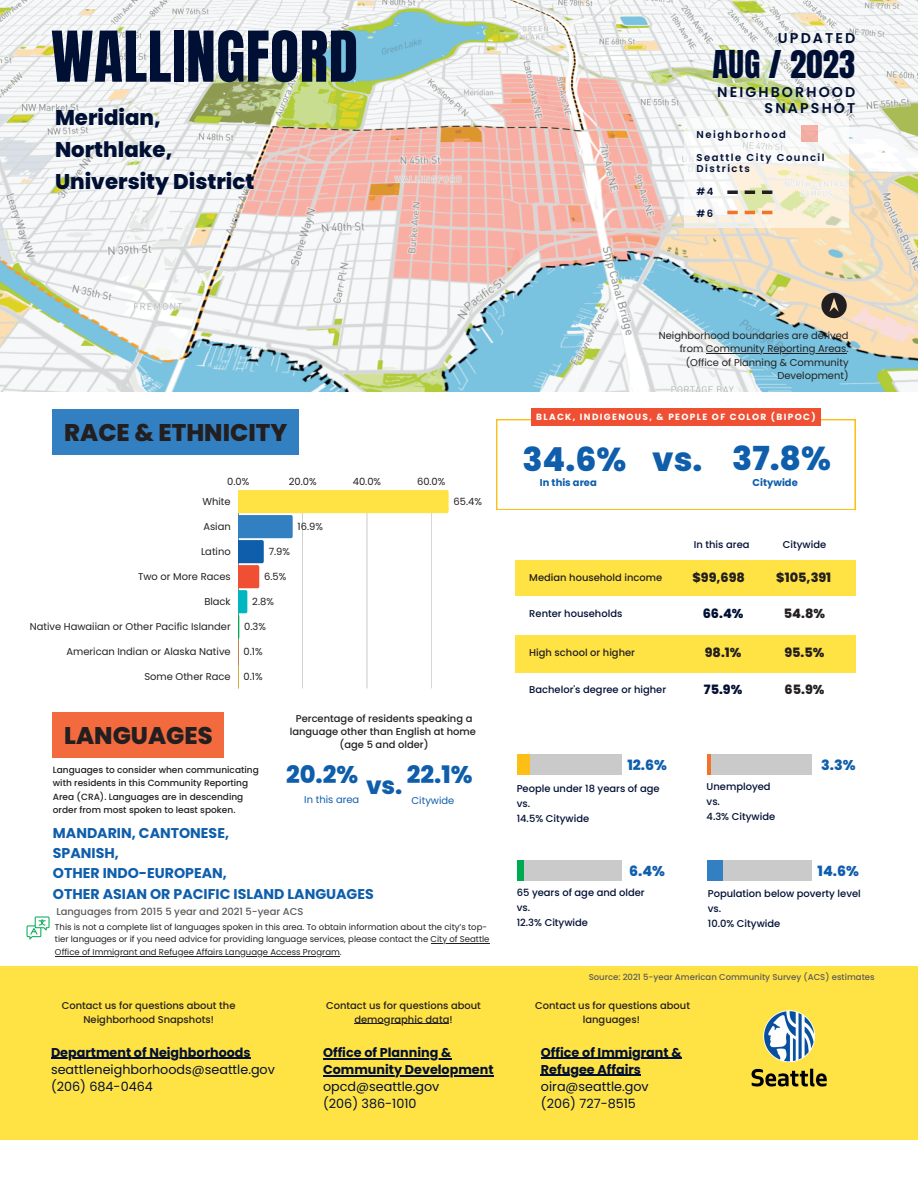
<style>
.page{position:relative;width:918px;height:1188px;background:#fff}
.page>*{position:absolute;margin:0;border:0;box-sizing:border-box;transform-origin:0 0}
.t1{font:59.55px "Anton";letter-spacing:.01em;color:#000f34}
.t2{font:800 33px "Poppins";color:#0e5eac}
.t3{font:32.55px "Anton";letter-spacing:.01em;color:#000f34}
.t4{font:800 24.15px "Poppins";color:#231f20}
.t5{font:800 24.15px "Poppins";color:#0e5eac}
.t6{font:800 21.3px "Poppins";color:#000f34}
.t7{font:700 14.1px "Poppins";color:#0e5eac}
.t8{font:600 14.1px/15.9px "Poppins";letter-spacing:.15em;color:#000f34;text-align:right}
.t9{font:800 14.1px "Poppins";color:#0e5eac}
.t10{font:800 12.9px "Poppins";color:#231f20}
.t11{font:800 12.9px "Poppins";color:#000f34}
.t12{font:12.75px/17px "Poppins";color:#000f34}
.t13{font:700 12.75px/17px "Poppins";color:#000f34}
.t14{font:600 10.05px/11.2px "Poppins";letter-spacing:.15em;color:#000f34}
.t15{font:9.9px/13.2px "Poppins";color:#231f20;text-align:right}
.t16{font:500 9.9px/13.2px "Poppins";color:#231f20;text-align:center}
.t17{font:500 9.9px "Poppins";color:#000f34}
.t18{font:500 9.9px "Poppins";color:#5b5b5b}
.t19{font:700 9.9px "Poppins";color:#0e5eac}
.t20{font:9.9px "Poppins";color:#0e5eac}
.t21{font:500 9px/13.5px "Poppins";color:#231f20}
.t22{font:700 9px "Poppins";letter-spacing:.15em;color:#fff}
.t23{font:8.55px/12.8px "Poppins";color:#231f20}
.t24{font:500 8.55px "Poppins";color:#5b5b5b}
</style>
<div class="page">
<svg style="left:238px;top:490px;width:211px;height:198px"></svg>
<svg style="left:496px;top:419px;width:360px;height:91px"></svg>
<div style="left:531px;top:409px;width:290px;height:17px;background:#ef4f33"></div>
<div style="left:515px;top:560px;width:341px;height:36px;background:#ffe344"></div>
<div style="left:515px;top:635px;width:341px;height:37px;background:#ffe344"></div>
<div style="left:517px;top:754px;width:105px;height:21px;background:#cacaca"></div>
<div style="left:517px;top:754px;width:13px;height:21px;background:#fdbe15"></div>
<div style="left:517px;top:860px;width:105px;height:21px;background:#cacaca"></div>
<div style="left:517px;top:860px;width:6px;height:21px;background:#00aa52"></div>
<div style="left:707px;top:754px;width:105px;height:21px;background:#cacaca"></div>
<hr style="left:707px;top:754px;width:4px;height:21px;background:#f37328">
<div style="left:707px;top:860px;width:105px;height:21px;background:#cacaca"></div>
<div style="left:707px;top:860px;width:15px;height:21px;background:#3280c2"></div>
<img style="left:0;top:0;width:918px;height:392px">
<svg style="left:820px;top:292px;width:28px;height:27px"></svg>
<hr style="left:706px;top:353px;width:141px;height:1px;background:#231f20">
<div style="left:53px;top:410px;width:246px;height:45px;background:#3280c2"></div>
<div style="left:53px;top:712px;width:171px;height:46px;background:#f26a3d"></div>
<svg style="left:684px;top:117px;width:165px;height:111px"></svg>
<div style="left:801px;top:125px;width:17px;height:17px;background:#f3afa3"></div>
<svg style="left:726px;top:191px;width:46px;height:3px"></svg>
<svg style="left:726px;top:211px;width:46px;height:3px"></svg>
<svg style="left:27px;top:916px;width:23px;height:23px"></svg>
<hr style="left:431px;top:943px;width:59px;height:1px;background:#231f20">
<hr style="left:55px;top:956px;width:285px;height:1px;background:#231f20">
<div style="left:0;top:967px;width:918px;height:173px;background:#ffe344"></div>
<img style="left:751px;top:1010px;width:76px;height:77px">
<hr style="left:51px;top:1058px;width:200px;height:1px;background:#000f34">
<hr style="left:323px;top:1058px;width:128px;height:1px;background:#000f34">
<hr style="left:323px;top:1075px;width:171px;height:1px;background:#000f34">
<hr style="left:541px;top:1058px;width:141px;height:1px;background:#000f34">
<hr style="left:541px;top:1075px;width:100px;height:1px;background:#000f34">
<hr style="left:354px;top:1023px;width:95px;height:1px;background:#231f20">
<p class="t1" style="left:51px;top:14px;width:309px">WALLINGFORD</p>
<p class="t6" style="left:55px;top:103px;width:107px">Meridian,</p>
<p class="t6" style="left:55px;top:135px;width:119px">Northlake,</p>
<p class="t6" style="left:55px;top:167px;width:201px">University District</p>
<p class="t8" style="left:778px;top:30px;width:79px">UPDATED</p>
<p class="t3" style="left:713px;top:41px;width:144px">AUG / 2023</p>
<p class="t8" style="left:717px;top:84px;width:140px">NEIGHBORHOOD<br>SNAPSHOT</p>
<p class="t14" style="left:697px;top:129px;width:91px">Neighborhood</p>
<p class="t14" style="left:697px;top:152px;width:130px">Seattle City Council<br>Districts</p>
<p class="t14" style="left:697px;top:185px;width:18px">#4</p>
<p class="t14" style="left:697px;top:208px;width:18px">#6</p>
<p class="t4" style="left:64px;top:415px;width:225px">RACE &amp; ETHNICITY</p>
<p class="t15" style="left:227px;top:475px;width:24px">0.0%</p>
<p class="t15" style="left:289px;top:475px;width:29px">20.0%</p>
<p class="t15" style="left:353px;top:475px;width:30px">40.0%</p>
<p class="t15" style="left:417px;top:475px;width:30px">60.0%</p>
<p class="t15" style="left:203px;top:495px;width:30px">White</p>
<p class="t15" style="left:454px;top:495px;width:30px">65.4%</p>
<p class="t15" style="left:203px;top:520px;width:29px">Asian</p>
<p class="t15" style="left:298px;top:520px;width:27px">16.9%</p>
<p class="t15" style="left:201px;top:545px;width:31px">Latino</p>
<p class="t15" style="left:269px;top:545px;width:23px">7.9%</p>
<p class="t15" style="left:138px;top:570px;width:94px">Two or More Races</p>
<p class="t15" style="left:264px;top:570px;width:24px">6.5%</p>
<p class="t15" style="left:204px;top:595px;width:28px">Black</p>
<p class="t15" style="left:252px;top:595px;width:23px">2.8%</p>
<p class="t15" style="left:30px;top:620px;width:202px">Native Hawaiian or Other Pacific Islander</p>
<p class="t15" style="left:244px;top:620px;width:23px">0.3%</p>
<p class="t15" style="left:67px;top:645px;width:166px">American Indian or Alaska Native</p>
<p class="t15" style="left:244px;top:645px;width:21px">0.1%</p>
<p class="t15" style="left:144px;top:670px;width:88px">Some Other Race</p>
<p class="t15" style="left:244px;top:670px;width:21px">0.1%</p>
<p class="t16" style="left:290px;top:712px;width:188px">Percentage of residents speaking a language other than English at home</p>
<p class="t16" style="left:340px;top:738px;width:90px">(age 5 and older)</p>
<p class="t5" style="left:286px;top:758px;width:74px">20.2%</p>
<p class="t20" style="left:304px;top:792px;width:56px">In this area</p>
<p class="t4" style="left:64px;top:718px;width:150px">LANGUAGES</p>
<p class="t21" style="left:53px;top:763px;width:207px">Languages to consider when communicating with residents in this Community Reporting Area (CRA). Languages are in descending order from most spoken to least spoken.</p>
<p class="t7" style="left:53px;top:823px;width:178px">MANDARIN, CANTONESE,</p>
<p class="t7" style="left:53px;top:843px;width:67px">SPANISH,</p>
<p class="t7" style="left:53px;top:864px;width:175px">OTHER INDO-EUROPEAN,</p>
<p class="t7" style="left:53px;top:884px;width:322px">OTHER ASIAN OR PACIFIC ISLAND LANGUAGES</p>
<p class="t5" style="left:407px;top:758px;width:67px">22.1%</p>
<p class="t20" style="left:412px;top:793px;width:44px">Citywide</p>
<p class="t5" style="left:366px;top:769px;width:38px">vs.</p>
<p class="t18" style="left:56px;top:905px;width:249px">Languages from 2015 5 year and 2021 5-year ACS</p>
<p class="t23" style="left:55px;top:920px;width:436px">This is not a complete list of languages spoken in this area. To obtain information about the city’s top&shy;tier languages or if you need advice for providing language services, please contact the City of Seattle<br>Office of Immigrant and Refugee Affairs Language Access Program.</p>
<p class="t15" style="left:659px;top:329px;width:191px">Neighborhood boundaries are derived from Community Reporting Areas. (Office of Planning &amp; Community<br>Development)</p>
<p class="t22" style="left:536px;top:410px;width:281px">BLACK, INDIGENOUS, &amp; PEOPLE OF COLOR (BIPOC)</p>
<p class="t2" style="left:522px;top:436px;width:105px">34.6%</p>
<p class="t2" style="left:652px;top:436px;width:52px">vs.</p>
<p class="t2" style="left:732px;top:436px;width:100px">37.8%</p>
<p class="t19" style="left:540px;top:476px;width:58px">In this area</p>
<p class="t19" style="left:753px;top:475px;width:47px">Citywide</p>
<p class="t17" style="left:694px;top:538px;width:57px">In this area</p>
<p class="t17" style="left:783px;top:538px;width:45px">Citywide</p>
<p class="t16" style="left:529px;top:571px;width:135px">Median household income</p>
<p class="t10" style="left:692px;top:569px;width:54px">$99,698</p>
<p class="t10" style="left:776px;top:569px;width:57px">$105,391</p>
<p class="t17" style="left:529px;top:607px;width:95px">Renter households</p>
<p class="t11" style="left:703px;top:605px;width:42px">66.4%</p>
<p class="t10" style="left:784px;top:605px;width:43px">54.8%</p>
<p class="t16" style="left:529px;top:646px;width:107px">High school or higher</p>
<p class="t10" style="left:705px;top:643px;width:38px">98.1%</p>
<p class="t10" style="left:784px;top:643px;width:42px">95.5%</p>
<p class="t17" style="left:529px;top:683px;width:138px">Bachelor's degree or higher</p>
<p class="t11" style="left:704px;top:681px;width:40px">75.9%</p>
<p class="t10" style="left:785px;top:681px;width:41px">65.9%</p>
<p class="t9" style="left:627px;top:755px;width:41px">12.6%</p>
<p class="t9" style="left:821px;top:755px;width:36px">3.3%</p>
<p class="t17" style="left:517px;top:781px;width:145px">People under 18 years of age</p>
<p class="t17" style="left:517px;top:796px;width:15px">vs.</p>
<p class="t17" style="left:517px;top:811px;width:74px">14.5% Citywide</p>
<p class="t17" style="left:707px;top:780px;width:66px">Unemployed</p>
<p class="t17" style="left:707px;top:795px;width:15px">vs.</p>
<p class="t17" style="left:707px;top:810px;width:70px">4.3% Citywide</p>
<p class="t9" style="left:629px;top:861px;width:37px">6.4%</p>
<p class="t9" style="left:818px;top:861px;width:43px">14.6%</p>
<p class="t17" style="left:517px;top:886px;width:130px">65 years of age and older</p>
<p class="t17" style="left:517px;top:901px;width:15px">vs.</p>
<p class="t17" style="left:517px;top:915px;width:73px">12.3% Citywide</p>
<p class="t17" style="left:708px;top:887px;width:154px">Population below poverty level</p>
<p class="t17" style="left:708px;top:902px;width:15px">vs.</p>
<p class="t17" style="left:708px;top:916px;width:74px">10.0% Citywide</p>
<p class="t24" style="left:589px;top:971px;width:287px">Source: 2021 5-year American Community Survey (ACS) estimates</p>
<p class="t16" style="left:62px;top:999px;width:175px">Contact us for questions about the<br>Neighborhood Snapshots!</p>
<p class="t16" style="left:535px;top:999px;width:156px">Contact us for questions about languages!</p>
<p class="t16" style="left:326px;top:999px;width:156px">Contact us for questions about demographic data!</p>
<p class="t13" style="left:51px;top:1044px;width:201px">Department of Neighborhoods</p>
<p class="t12" style="left:51px;top:1061px;width:225px">seattleneighborhoods@seattle.gov (206) 684-0464</p>
<p class="t13" style="left:323px;top:1044px;width:130px">Office of Planning &amp;</p>
<p class="t13" style="left:323px;top:1061px;width:172px">Community Development</p>
<p class="t12" style="left:323px;top:1078px;width:118px">opcd@seattle.gov</p>
<p class="t12" style="left:323px;top:1095px;width:95px">(206) 386-1010</p>
<p class="t13" style="left:541px;top:1044px;width:142px">Office of Immigrant &amp;<br>Refugee Affairs</p>
<p class="t12" style="left:541px;top:1078px;width:109px">oira@seattle.gov</p>
<p class="t12" style="left:541px;top:1095px;width:96px">(206) 727-8515</p>
</div>
